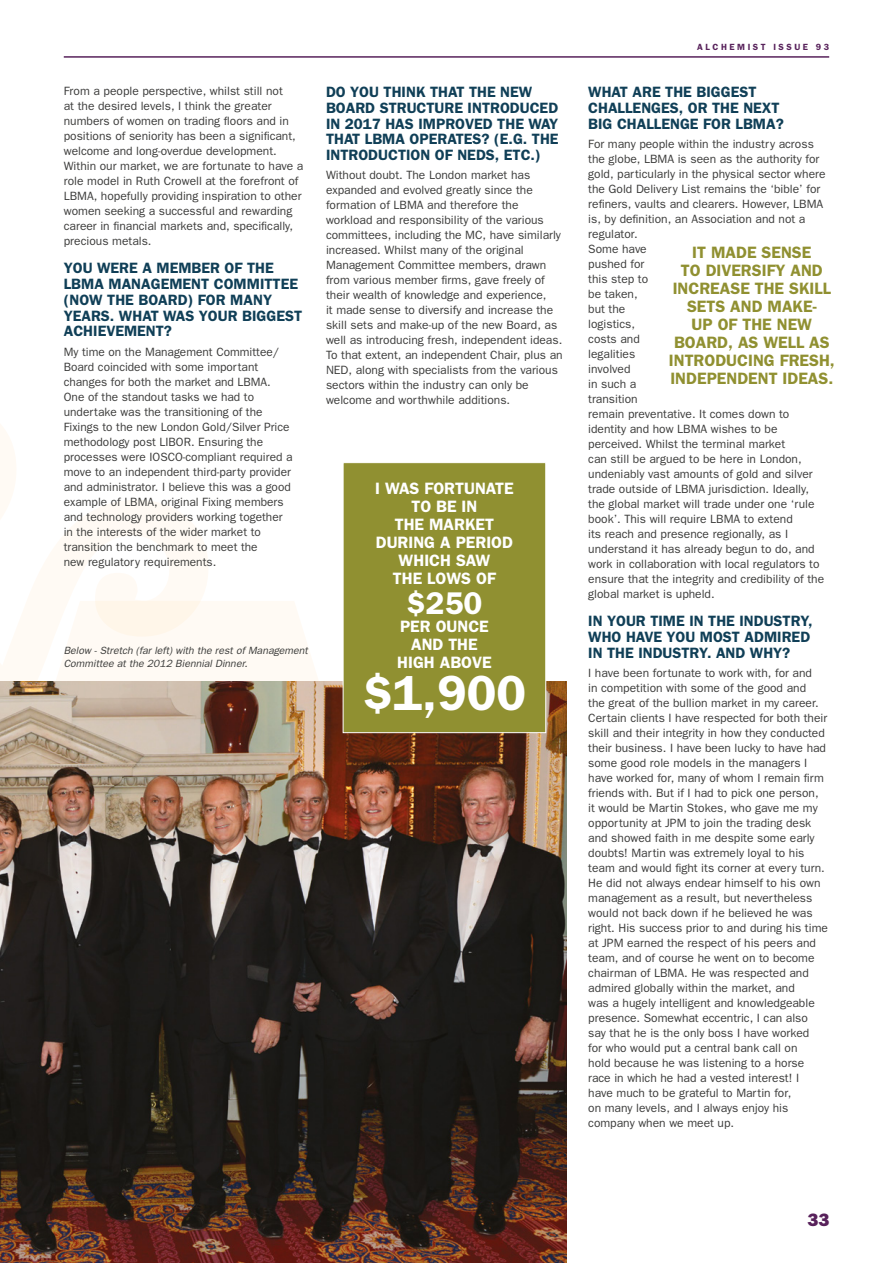
<style>
.page{position:relative;width:893px;height:1263px;background:#fff}
.page>*{position:absolute;margin:0;border:0;box-sizing:border-box;transform-origin:0 0}
.t1{font:600 49.5px "Franklin Gothic";color:#fff}
.t2{font:600 31.5px "Franklin Gothic";color:#fff}
.t3{font:800 18px "Franklin Gothic";color:#58225b}
.t4{font:600 16.5px/18px "Franklin Gothic";color:#909031;text-align:center}
.t5{font:600 16.5px/18px "Franklin Gothic";color:#fff;text-align:center}
.t6{font:600 15px/15.8px "Franklin Gothic";color:#103f57}
.t7{font:12px/15px "Franklin Gothic";color:#3c3c3b}
.t8{font:italic 10.5px/13.5px "Franklin Gothic";color:#3c3c3b}
.t9{font:600 9px "Franklin Gothic";letter-spacing:.28em;color:#58225b}
</style>
<div class="page">
<hr style="left:64px;top:56px;width:765px;height:2px;background:#58225b">
<svg style="left:0;top:424px;width:208px;height:177px"></svg>
<svg style="left:0;top:601px;width:318px;height:80px;fill:#fffaf4"></svg>
<img style="left:0;top:681px;width:567px;height:582px">
<div style="left:343px;top:462px;width:203px;height:271px;background:#909031;border:1px solid #fff"></div>
<p class="t7" style="left:64px;top:83px;width:241px">From a people perspective, whilst still not<br>at the desired levels, I think the greater numbers of women on trading floors and in positions of seniority has been a significant, welcome and long-overdue development.<br>Within our market, we are fortunate to have a role model in Ruth Crowell at the forefront of LBMA, hopefully providing inspiration to other women seeking a successful and rewarding career in financial markets and, specifically, precious metals.</p>
<p class="t6" style="left:64px;top:260px;width:240px">YOU WERE A MEMBER OF THE<br>LBMA MANAGEMENT COMMITTEE (NOW THE BOARD) FOR MANY<br>YEARS. WHAT WAS YOUR BIGGEST<br>ACHIEVEMENT?</p>
<p class="t7" style="left:64px;top:344px;width:230px">My time on the Management Committee/ Board coincided with some important changes for both the market and LBMA.<br>One of the standout tasks we had to undertake was the transitioning of the Fixings to the new London Gold/Silver Price methodology post LIBOR. Ensuring the processes were IOSCO-compliant required a move to an independent third-party provider and administrator. I believe this was a good example of LBMA, original Fixing members and technology providers working together in the interests of the wider market to transition the benchmark to meet the<br>new regulatory requirements.</p>
<p class="t8" style="left:64px;top:643px;width:246px">Below - Stretch (far left) with the rest of Management<br>Committee at the 2012 Biennial Dinner.</p>
<p class="t6" style="left:326px;top:84px;width:234px">DO YOU THINK THAT THE NEW<br>BOARD STRUCTURE INTRODUCED<br>IN 2017 HAS IMPROVED THE WAY<br>THAT LBMA OPERATES? (E.G. THE<br>INTRODUCTION OF NEDS, ETC.)</p>
<p class="t7" style="left:326px;top:168px;width:238px">Without doubt. The London market has expanded and evolved greatly since the formation of LBMA and therefore the workload and responsibility of the various committees, including the MC, have similarly increased. Whilst many of the original Management Committee members, drawn from various member firms, gave freely of their wealth of knowledge and experience,<br>it made sense to diversify and increase the skill sets and make-up of the new Board, as well as introducing fresh, independent ideas.<br>To that extent, an independent Chair, plus an NED, along with specialists from the various sectors within the industry can only be welcome and worthwhile additions.</p>
<h3 class="t5" style="left:375px;top:479px;width:140px">I WAS FORTUNATE<br>TO BE IN<br>THE MARKET<br>DURING A PERIOD<br>WHICH SAW<br>THE LOWS OF</h3>
<h2 class="t2" style="left:407px;top:585px;width:77px">$250</h2>
<h3 class="t5" style="left:397px;top:617px;width:96px">PER OUNCE<br>AND THE<br>HIGH ABOVE</h3>
<h1 class="t1" style="left:363px;top:664px;width:165px">$1,900</h1>
<p class="t9" style="left:697px;top:41px;width:133px">ALCHEMIST ISSUE 93</p>
<p class="t6" style="left:588px;top:84px;width:197px">WHAT ARE THE BIGGEST<br>CHALLENGES, OR THE NEXT<br>BIG CHALLENGE FOR LBMA?</p>
<p class="t7" style="left:588px;top:136px;width:239px">For many people within the industry across the globe, LBMA is seen as the authority for gold, particularly in the physical sector where the Gold Delivery List remains the ‘bible’ for refiners, vaults and clearers. However, LBMA is, by definition, an Association and not a regulator.<br>Some have<br>pushed for<br>this step to<br>be taken,<br>but the<br>logistics,<br>costs and<br>legalities<br>involved<br>in such a<br>transition<br>remain preventative. It comes down to identity and how LBMA wishes to be perceived. Whilst the terminal market<br>can still be argued to be here in London, undeniably vast amounts of gold and silver trade outside of LBMA jurisdiction. Ideally, the global market will trade under one ‘rule book’. This will require LBMA to extend<br>its reach and presence regionally, as I understand it has already begun to do, and work in collaboration with local regulators to ensure that the integrity and credibility of the global market is upheld.</p>
<p class="t6" style="left:588px;top:613px;width:226px">IN YOUR TIME IN THE INDUSTRY,<br>WHO HAVE YOU MOST ADMIRED<br>IN THE INDUSTRY. AND WHY?</p>
<p class="t7" style="left:588px;top:665px;width:241px">I have been fortunate to work with, for and<br>in competition with some of the good and<br>the great of the bullion market in my career.<br>Certain clients I have respected for both their skill and their integrity in how they conducted their business. I have been lucky to have had some good role models in the managers I have worked for, many of whom I remain firm friends with. But if I had to pick one person, it would be Martin Stokes, who gave me my opportunity at JPM to join the trading desk and showed faith in me despite some early doubts! Martin was extremely loyal to his team and would fight its corner at every turn.<br>He did not always endear himself to his own management as a result, but nevertheless would not back down if he believed he was right. His success prior to and during his time at JPM earned the respect of his peers and team, and of course he went on to become chairman of LBMA. He was respected and admired globally within the market, and<br>was a hugely intelligent and knowledgeable presence. Somewhat eccentric, I can also say that he is the only boss I have worked<br>for who would put a central bank call on<br>hold because he was listening to a horse race in which he had a vested interest! I<br>have much to be grateful to Martin for,<br>on many levels, and I always enjoy his company when we meet up.</p>
<h3 class="t4" style="left:669px;top:243px;width:167px">IT MADE SENSE<br>TO DIVERSIFY AND<br>INCREASE THE SKILL<br>SETS AND MAKE-<br>UP OF THE NEW<br>BOARD, AS WELL AS<br>INTRODUCING FRESH,<br>INDEPENDENT IDEAS.</h3>
<h3 class="t3" style="left:808px;top:1209px;width:23px">33</h3>
</div>
